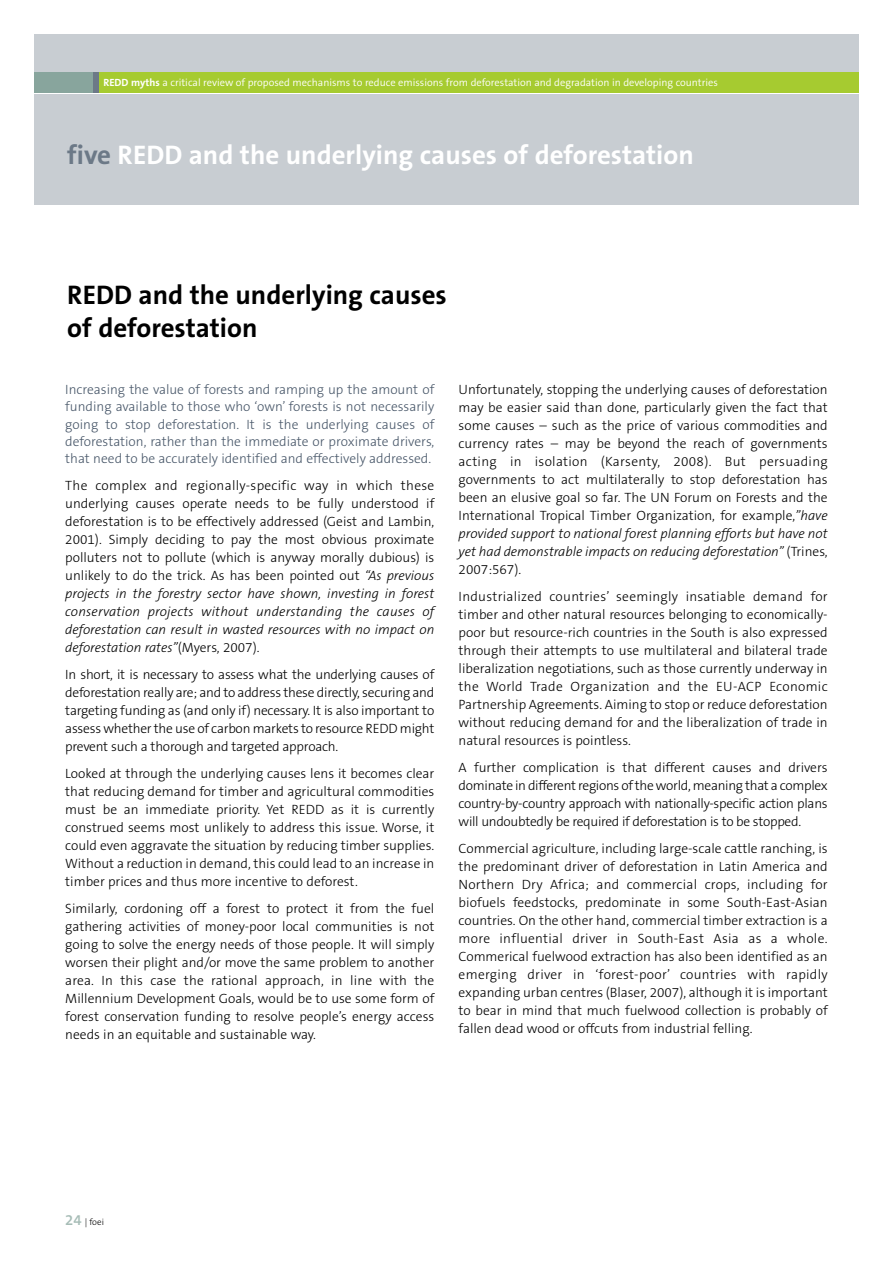
<style>
.page{position:relative;width:893px;height:1263px;background:#fff}
.page>*{position:absolute;margin:0;border:0;box-sizing:border-box;transform-origin:0 0}
.t1{font:700 27px "The Sans B7";color:#fff}
.t2{font:700 27px/33px "The Sans B7";color:#000}
.t3{font:300 13.5px/18px "The Sans B3";color:#000;text-align:justify}
.t4{font:300 13.5px/17.2px "The Sans B3";color:#485769;text-align:justify}
.t5{font:300 10.5px "The Sans B4";color:#fff}
.t6{font:300 9px "The Sans B3";color:#000}
.s1{font-family:"The Sans B7";font-weight:700}
.s2{color:#6c7987}
.s3{font-style:italic}
.s4{font-family:"The Sans B6";font-weight:600;font-size:15px;color:#a6bcb6}
</style>
<div class="page">
<div style="left:34px;top:34px;width:825px;height:170px;background:#c8cdd2"></div>
<div style="left:34px;top:72px;width:825px;height:22px;background:#a6cb30"></div>
<div style="left:34px;top:72px;width:64px;height:22px;background:#88a59d"></div>
<div style="left:94px;top:72px;width:5px;height:22px;background:#6c7987"></div>
<hr style="left:34px;top:93px;width:825px;height:1px;background:#fff">
<p class="t5" style="left:103px;top:78px;width:616px"><span class="s1">REDD myths</span> a critical review of proposed mechanisms to reduce emissions from deforestation and degradation in developing countries</p>
<h1 class="t1" style="left:67px;top:143px;width:628px"><span class="s2">five</span> REDD and the underlying causes of deforestation</h1>
<h1 class="t2" style="left:67px;top:280px;width:381px">REDD and the underlying causes of deforestation</h1>
<p class="t4" style="left:65px;top:382px;width:371px">Increasing the value of forests and ramping up the amount of funding available to those who ‘own’ forests is not necessarily going to stop deforestation. It is the underlying causes of deforestation, rather than the immediate or proximate drivers, that need to be accurately identified and effectively addressed.</p>
<p class="t3" style="left:65px;top:478px;width:371px">The complex and regionally-specific way in which these underlying causes operate needs to be fully understood if deforestation is to be effectively addressed (Geist and Lambin, 2001). Simply deciding to pay the most obvious proximate polluters not to pollute (which is anyway morally dubious) is unlikely to do the trick. As has been pointed out <span class="s3">“As previous projects in the forestry sector have shown, investing in forest conservation projects without understanding the causes of deforestation can result in wasted resources with no impact on deforestation rates”</span>(Myers, 2007).</p>
<p class="t3" style="left:65px;top:667px;width:371px">In short, it is necessary to assess what the underlying causes of deforestation really are; and to address these directly, securing and targeting funding as (and only if) necessary. It is also important to assess whether the use of carbon markets to resource REDD might prevent such a thorough and targeted approach.</p>
<p class="t3" style="left:65px;top:766px;width:371px">Looked at through the underlying causes lens it becomes clear that reducing demand for timber and agricultural commodities must be an immediate priority. Yet REDD as it is currently construed seems most unlikely to address this issue. Worse, it could even aggravate the situation by reducing timber supplies.<br>Without a reduction in demand, this could lead to an increase in timber prices and thus more incentive to deforest.</p>
<p class="t3" style="left:65px;top:901px;width:371px">Similarly, cordoning off a forest to protect it from the fuel gathering activities of money-poor local communities is not going to solve the energy needs of those people. It will simply worsen their plight and/or move the same problem to another area. In this case the rational approach, in line with the Millennium Development Goals, would be to use some form of forest conservation funding to resolve people’s energy access needs in an equitable and sustainable way.</p>
<p class="t3" style="left:459px;top:382px;width:371px">Unfortunately, stopping the underlying causes of deforestation may be easier said than done, particularly given the fact that some causes – such as the price of various commodities and currency rates – may be beyond the reach of governments acting in isolation (Karsenty, 2008). But persuading governments to act multilaterally to stop deforestation has been an elusive goal so far. The UN Forum on Forests and the International Tropical Timber Organization, for example,<span class="s3">”have provided support to national forest planning efforts but have not yet had demonstrable impacts on reducing deforestation”</span> (Trines, 2007:567).</p>
<p class="t3" style="left:459px;top:589px;width:371px">Industrialized countries’ seemingly insatiable demand for timber and other natural resources belonging to economically&shy;poor but resource-rich countries in the South is also expressed through their attempts to use multilateral and bilateral trade liberalization negotiations, such as those currently underway in the World Trade Organization and the EU-ACP Economic Partnership Agreements. Aiming to stop or reduce deforestation without reducing demand for and the liberalization of trade in natural resources is pointless.</p>
<p class="t3" style="left:459px;top:760px;width:371px">A further complication is that different causes and drivers dominate in different regions of the world, meaning that a complex country-by-country approach with nationally-specific action plans will undoubtedly be required if deforestation is to be stopped.</p>
<p class="t3" style="left:459px;top:841px;width:371px">Commercial agriculture, including large-scale cattle ranching, is the predominant driver of deforestation in Latin America and Northern Dry Africa; and commercial crops, including for biofuels feedstocks, predominate in some South-East-Asian countries. On the other hand, commercial timber extraction is a more influential driver in South-East Asia as a whole.<br>Commerical fuelwood extraction has also been identified as an emerging driver in ‘forest-poor’ countries with rapidly expanding urban centres (Blaser, 2007), although it is important to bear in mind that much fuelwood collection is probably of fallen dead wood or offcuts from industrial felling.</p>
<p class="t6" style="left:65px;top:1217px;width:40px"><span class="s4">24</span> | foei</p>
</div>
